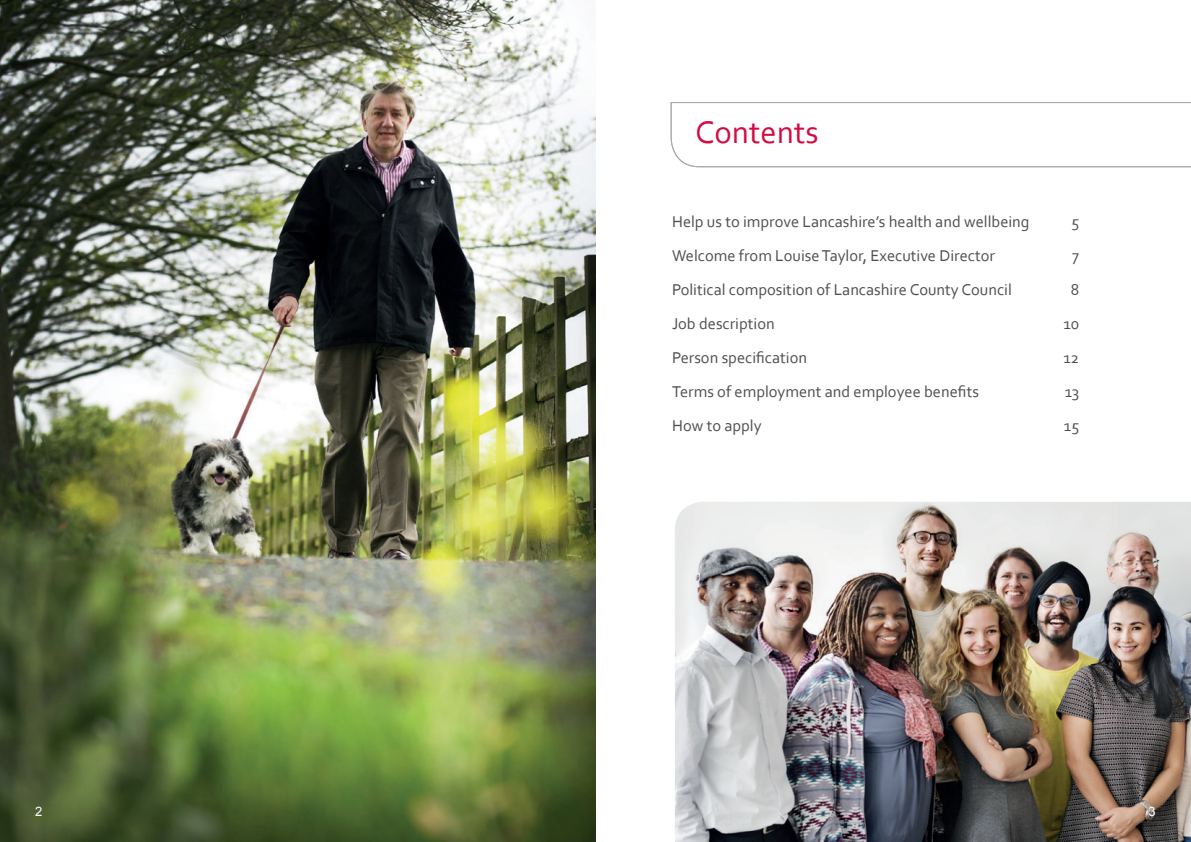
<style>
.page{position:relative;width:1191px;height:842px;background:#fff}
.page>*{position:absolute;margin:0;border:0;box-sizing:border-box;transform-origin:0 0}
.t1{font:32.7px "Corbel";color:#d20d44}
.t2{font:16.4px "Corbel";color:#4e4f50}
.t3{font:13px "Arial";color:#fff}
</style>
<div class="page">
<img style="left:0;top:0;width:595px;height:842px">
<svg style="left:670px;top:102px;width:521px;height:66px"></svg>
<img style="left:675px;top:502px;width:516px;height:340px">
<h1 class="t1" style="left:695px;top:112px;width:125px">Contents</h1>
<p class="t2" style="left:672px;top:212px;width:359px">Help us to improve Lancashire’s health and wellbeing</p>
<p class="t2" style="left:1071px;top:212px;width:9px">5</p>
<p class="t2" style="left:672px;top:246px;width:324px">Welcome from Louise Taylor, Executive Director</p>
<p class="t2" style="left:1072px;top:246px;width:9px">7</p>
<p class="t2" style="left:672px;top:280px;width:341px">Political composition of Lancashire County Council</p>
<p class="t2" style="left:1070px;top:280px;width:10px">8</p>
<p class="t2" style="left:672px;top:314px;width:104px">Job description</p>
<p class="t2" style="left:1063px;top:314px;width:17px">10</p>
<p class="t2" style="left:672px;top:348px;width:136px">Person specification</p>
<p class="t2" style="left:1063px;top:348px;width:17px">12</p>
<p class="t2" style="left:672px;top:382px;width:308px">Terms of employment and employee benefits</p>
<p class="t2" style="left:1064px;top:382px;width:16px">13</p>
<p class="t2" style="left:672px;top:416px;width:91px">How to apply</p>
<p class="t2" style="left:1064px;top:416px;width:17px">15</p>
<p class="t3" style="left:35px;top:802px;width:9px">2</p>
<p class="t3" style="left:1148px;top:802px;width:9px">3</p>
</div>
